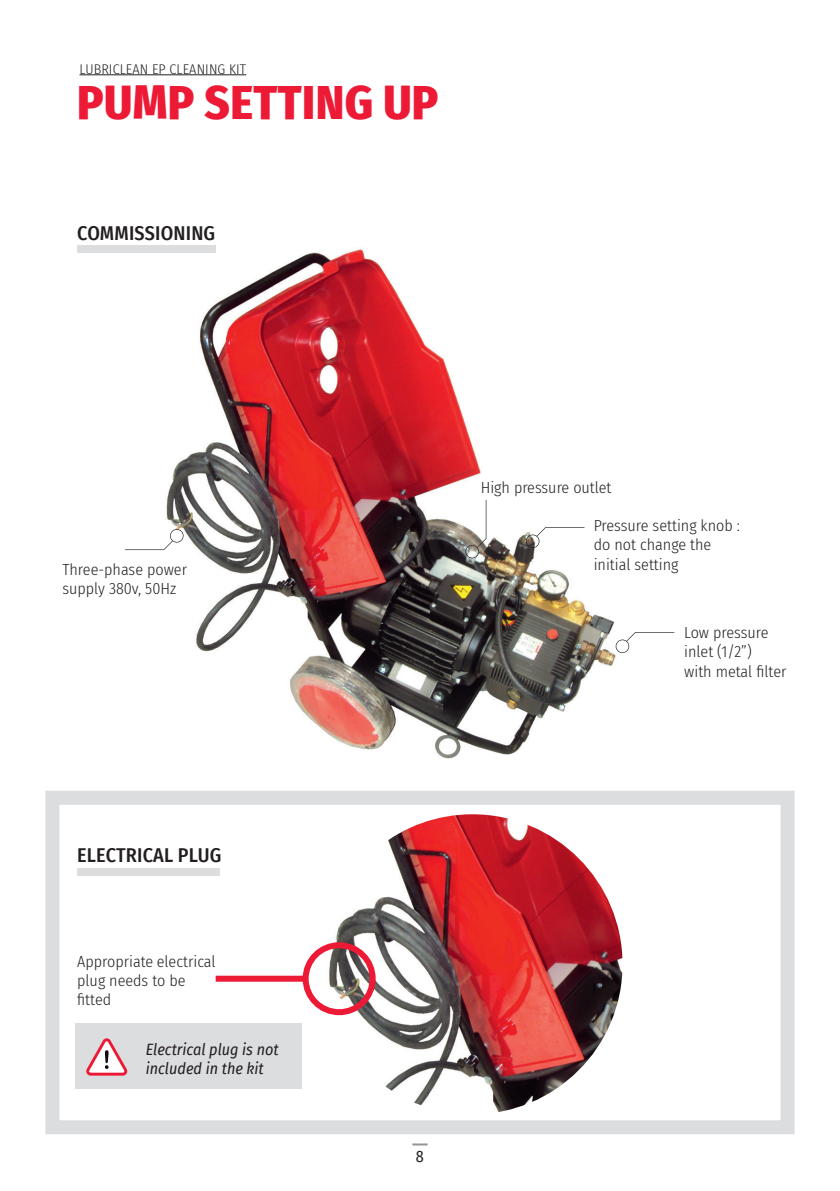
<style>
.page{position:relative;width:840px;height:1191px;background:#fff}
.page>*{position:absolute;margin:0;border:0;box-sizing:border-box;transform-origin:0 0}
.t1{font:800 48px "Fira Sans Condensed";letter-spacing:.01em;color:#ed1a36}
.t2{font:500 20px "Fira Sans Condensed";letter-spacing:.01em;color:#231f20}
.t3{font:300 16px/19.2px "Fira Sans Condensed";color:#231f20}
.t4{font:italic 16px/19.2px "Fira Sans Condensed";color:#231f20}
.t5{font:16px "Fira Sans Condensed";color:#231f20}
.t6{font:300 14px "Fira Sans Condensed";letter-spacing:.01em;color:#231f20}
</style>
<div class="page">
<hr style="left:79px;top:74px;width:167px;height:1px;background:#231f20">
<svg style="left:412px;top:1143px;width:15px;height:2px"></svg>
<div style="left:75px;top:1023px;width:226px;height:66px;background:#dcdddf"></div>
<img style="left:166px;top:247px;width:457px;height:512px">
<img style="left:326px;top:814px;width:296px;height:298px">
<div style="left:77px;top:245px;width:138px;height:8px;background:#dcdddf"></div>
<div style="left:215px;top:975px;width:92px;height:6px;background:#ed1a36"></div>
<div style="left:45px;top:790px;width:749px;height:344px;border:14px solid #dcdddf"></div>
<div style="left:77px;top:868px;width:142px;height:8px;background:#dcdddf"></div>
<svg style="left:525px;top:527px;width:59px;height:21px"></svg>
<svg style="left:125px;top:529px;width:58px;height:21px"></svg>
<svg style="left:615px;top:632px;width:59px;height:21px"></svg>
<svg style="left:465px;top:500px;width:21px;height:58px"></svg>
<svg style="left:86px;top:1038px;width:41px;height:37px"></svg>
<div style="left:302px;top:942px;width:73px;height:73px;border:6px solid #ed1a36;border-radius:50%"></div>
<p class="t6" style="left:79px;top:59px;width:168px">LUBRICLEAN EP CLEANING KIT</p>
<h1 class="t1" style="left:77px;top:61px;width:362px">PUMP SETTING UP</h1>
<p class="t2" style="left:77px;top:217px;width:139px">COMMISSIONING</p>
<p class="t3" style="left:62px;top:559px;width:126px">Three-phase power supply 380v, 50Hz</p>
<p class="t2" style="left:77px;top:839px;width:146px">ELECTRICAL PLUG</p>
<p class="t3" style="left:77px;top:951px;width:140px">Appropriate electrical plug needs to be fitted</p>
<p class="t4" style="left:146px;top:1039px;width:134px">Electrical plug is not included in the kit</p>
<p class="t3" style="left:480px;top:477px;width:132px">High pressure outlet</p>
<p class="t3" style="left:593px;top:516px;width:147px">Pressure setting knob : do not change the initial setting</p>
<p class="t3" style="left:683px;top:623px;width:104px">Low pressure inlet (1/2”)<br>with metal filter</p>
<p class="t5" style="left:416px;top:1144px;width:9px">8</p>
</div>
